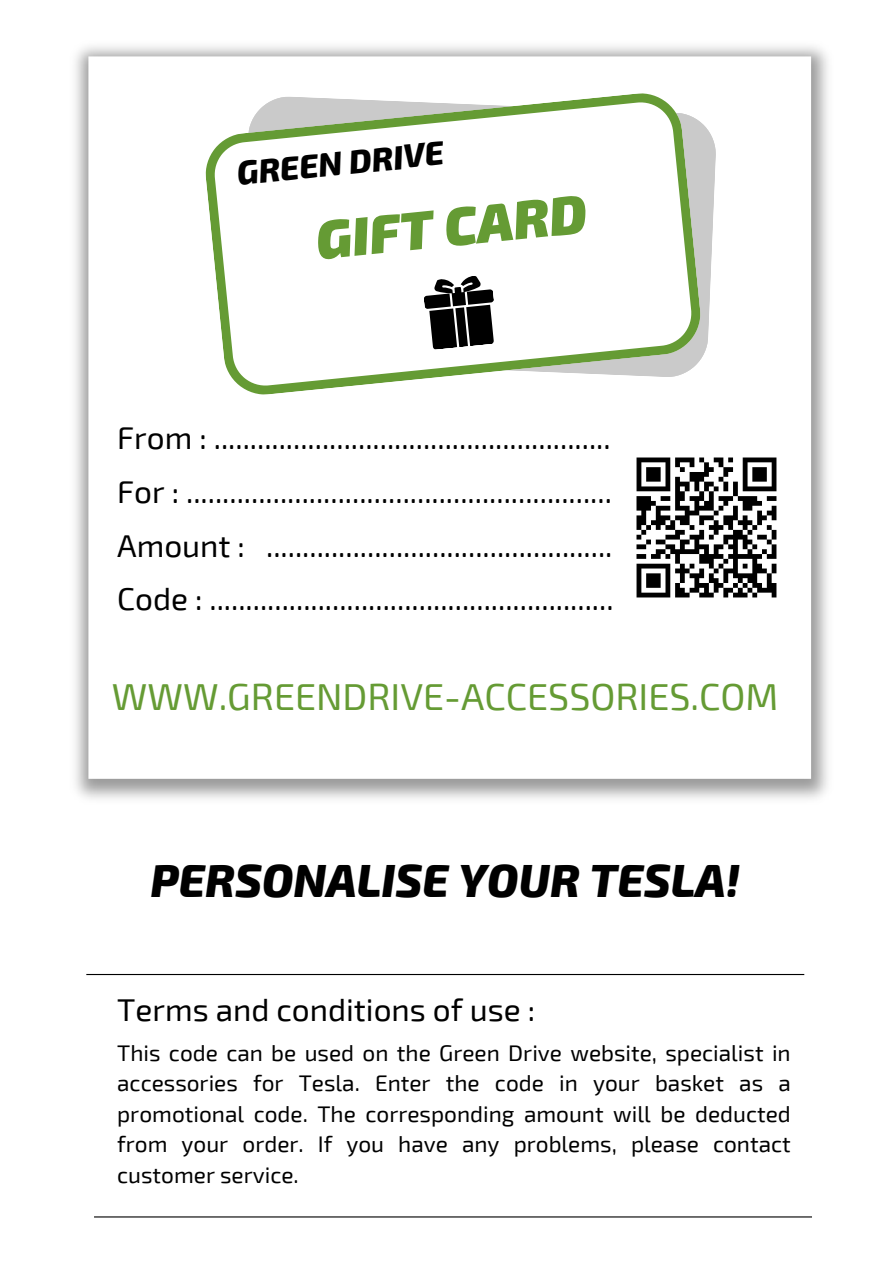
<style>
.page{position:relative;width:894px;height:1264px;background:#fff}
.page>*{position:absolute;margin:0;border:0;box-sizing:border-box;transform-origin:0 0}
.t1{font:italic 900 54px "Exo 2";color:#659b34}
.t2{font:italic 800 45.6px "Exo 2";color:#000}
.t3{font:37.5px "Exo 2";color:#659b34}
.t4{font:italic 800 33px "Exo 2";color:#000}
.t5{font:31.5px "Exo 2";color:#000}
.t6{font:22.65px/30.5px "Exo 2";color:#000;text-align:justify}
</style>
<div class="page">
<img style="left:75px;top:46px;width:753px;height:753px">
<svg style="left:701px;top:96px;width:15px;height:281px"></svg>
<svg style="left:205px;top:92px;width:496px;height:303px"></svg>
<svg style="left:423px;top:275px;width:71px;height:75px"></svg>
<hr style="left:86px;top:973px;width:718px;height:2px;background:#000">
<hr style="left:94px;top:1216px;width:717px;height:1px;background:#000">
<img style="left:616px;top:437px;width:162px;height:180px">
<p class="t4" style="left:234px;top:152px;width:209px;rotate:-6deg">GREEN DRIVE</p>
<h4 class="t1" style="left:312px;top:205px;width:273px;rotate:-6deg">GIFT CARD</h4>
<p class="t5" style="left:117px;top:418px;width:495px">From : .......................................................</p>
<h5 class="t5" style="left:117px;top:471px;width:496px">For : ...........................................................</h5>
<h1 class="t5" style="left:117px;top:525px;width:496px">Amount : ................................................</h1>
<h5 class="t5" style="left:117px;top:578px;width:497px">Code : ........................................................</h5>
<h3 class="t3" style="left:112px;top:673px;width:668px">WWW.GREENDRIVE-ACCESSORIES.COM</h3>
<h5 class="t2" style="left:150px;top:850px;width:591px">PERSONALISE YOUR TESLA!</h5>
<p class="t5" style="left:117px;top:989px;width:419px">Terms and conditions of use :</p>
<h5 class="t6" style="left:117px;top:1036px;width:675px">This code can be used on the Green Drive website, specialist in accessories for Tesla. Enter the code in your basket as a promotional code. The corresponding amount will be deducted from your order. If you have any problems, please contact customer service.</h5>
</div>
